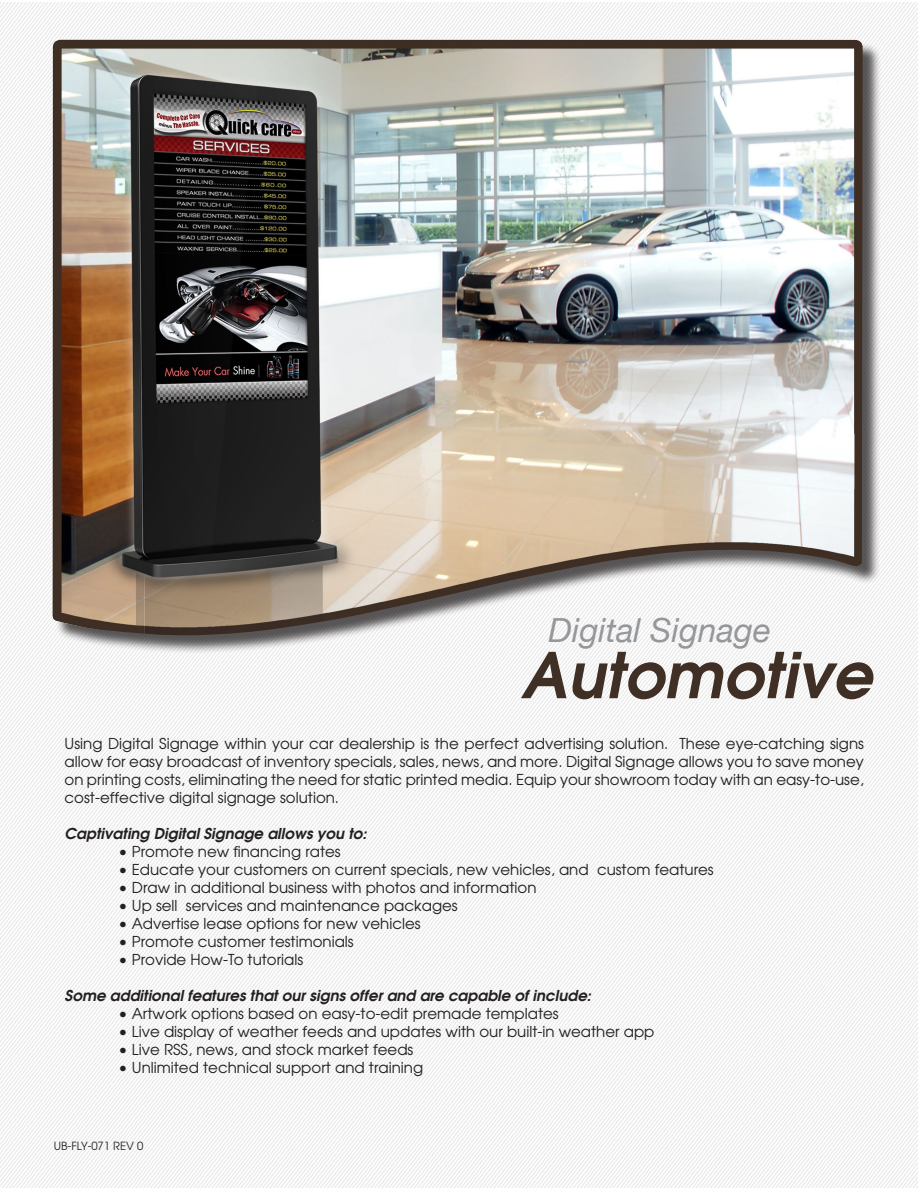
<style>
.page{position:relative;width:918px;height:1188px;background:#fff}
.page>*{position:absolute;margin:0;border:0;box-sizing:border-box;transform-origin:0 0}
.t1{font:italic 600 62.7px "Avant Garde";color:#402f25}
.t2{font:italic 33.3px "Helvetica Neue";color:#95979a}
.t3{font:15px/18px "Avant Garde";color:#231f20;text-align:justify}
.t4{font:italic 600 15px "Avant Garde";color:#231f20}
.t5{font:11.25px "Avant Garde";color:#231f20}
</style>
<div class="page">
<img style="left:0;top:2px;width:918px;height:1186px">
<div style="left:55px;top:42px;width:826px;height:612px;background:#231f20;opacity:.75"></div>
<img style="left:52px;top:40px;width:811px;height:597px">
<p class="t2" style="left:549px;top:610px;width:224px">Digital Signage</p>
<p class="t1" style="left:520px;top:634px;width:353px">Automotive</p>
<p class="t3" style="left:65px;top:734px;width:801px">Using Digital Signage within your car dealership is the perfect advertising solution. These eye-catching signs allow for easy broadcast of inventory specials, sales, news, and more. Digital Signage allows you to save money on printing costs, eliminating the need for static printed media. Equip your showroom today with an easy-to-use, cost-effective digital signage solution.</p>
<p class="t4" style="left:65px;top:824px;width:304px">Captivating Digital Signage allows you to:</p>
<p class="t3" style="left:119px;top:842px;width:224px">• Promote new financing rates</p>
<p class="t3" style="left:119px;top:860px;width:597px">• Educate your customers on current specials, new vehicles, and custom features</p>
<p class="t3" style="left:119px;top:878px;width:419px">• Draw in additional business with photos and information</p>
<p class="t3" style="left:119px;top:896px;width:341px">• Up sell services and maintenance packages</p>
<p class="t3" style="left:119px;top:914px;width:304px">• Advertise lease options for new vehicles</p>
<p class="t3" style="left:119px;top:932px;width:237px">• Promote customer testimonials</p>
<p class="t3" style="left:119px;top:950px;width:186px">• Provide How-To tutorials</p>
<p class="t4" style="left:65px;top:986px;width:528px">Some additional features that our signs offer and are capable of include:</p>
<p class="t3" style="left:119px;top:1004px;width:442px">• Artwork options based on easy-to-edit premade templates</p>
<p class="t3" style="left:119px;top:1022px;width:537px">• Live display of weather feeds and updates with our built-in weather app</p>
<p class="t3" style="left:119px;top:1040px;width:296px">• Live RSS, news, and stock market feeds</p>
<p class="t3" style="left:119px;top:1058px;width:306px">• Unlimited technical support and training</p>
<p class="t5" style="left:54px;top:1139px;width:91px">UB-FLY-071 REV 0</p>
</div>
